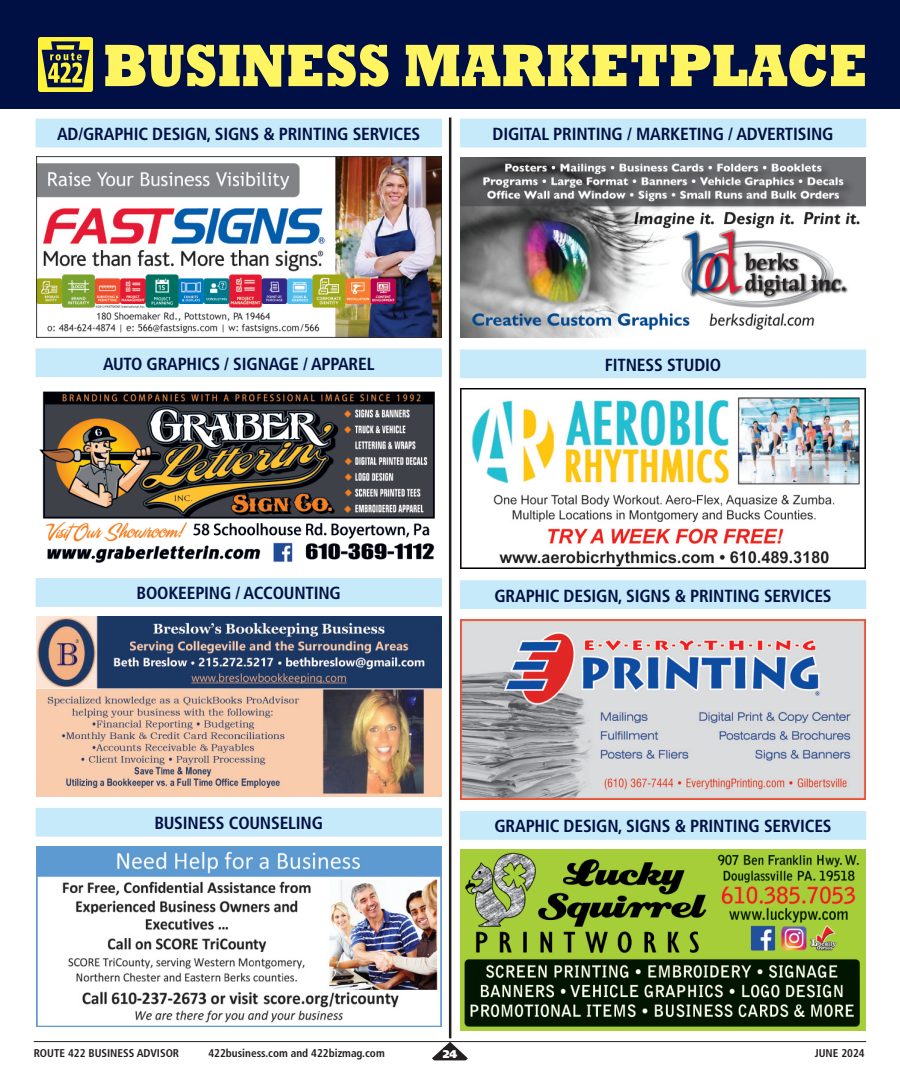
<style>
.page{position:relative;width:900px;height:1092px;background:#fff}
.page>*{position:absolute;margin:0;border:0;box-sizing:border-box;transform-origin:0 0}
.t1{font:700 condensed 17.5px "Frutiger";letter-spacing:-.01em;color:#001044}
.t2{font:700 condensed 11.25px "Frutiger";color:#231f20}
.t3{font:900 11.25px "Frutiger";color:#fff}
</style>
<div class="page">
<div style="left:36px;top:119px;width:406px;height:28px;background:#c6eafa"></div>
<div style="left:36px;top:348px;width:406px;height:29px;background:#c6eafa"></div>
<div style="left:36px;top:578px;width:406px;height:28px;background:#c6eafa"></div>
<div style="left:36px;top:807px;width:406px;height:29px;background:#c6eafa"></div>
<div style="left:460px;top:119px;width:406px;height:28px;background:#c6eafa"></div>
<div style="left:460px;top:349px;width:406px;height:29px;background:#c6eafa"></div>
<div style="left:460px;top:580px;width:406px;height:29px;background:#c6eafa"></div>
<div style="left:460px;top:811px;width:406px;height:28px;background:#c6eafa"></div>
<img style="left:36px;top:157px;width:405px;height:180px">
<img style="left:39px;top:391px;width:396px;height:172px">
<img style="left:461px;top:157px;width:405px;height:180px">
<img style="left:36px;top:616px;width:405px;height:180px">
<img style="left:36px;top:846px;width:405px;height:180px">
<img style="left:461px;top:388px;width:405px;height:180px">
<img style="left:461px;top:619px;width:405px;height:180px">
<img style="left:461px;top:849px;width:405px;height:180px">
<div style="left:0;top:0;width:900px;height:109px;background:#001044"></div>
<svg style="left:105px;top:44px;width:284px;height:43px"></svg>
<svg style="left:405px;top:44px;width:460px;height:43px"></svg>
<img style="left:39px;top:37px;width:53px;height:55px">
<hr style="left:449px;top:117px;width:2px;height:921px;background:#231f20">
<hr style="left:34px;top:1041px;width:832px;height:1px;background:#231f20">
<svg style="left:432px;top:1041px;width:36px;height:19px"></svg>
<p class="t1" style="left:57px;top:127px;width:365px">AD/GRAPHIC DESIGN, SIGNS &amp; PRINTING SERVICES</p>
<p class="t1" style="left:493px;top:127px;width:343px">DIGITAL PRINTING / MARKETING / ADVERTISING</p>
<p class="t1" style="left:103px;top:356px;width:273px">AUTO GRAPHICS / SIGNAGE / APPAREL</p>
<p class="t1" style="left:605px;top:357px;width:118px">FITNESS STUDIO</p>
<p class="t1" style="left:137px;top:586px;width:206px">BOOKEEPING / ACCOUNTING</p>
<p class="t1" style="left:154px;top:815px;width:170px">BUSINESS COUNSELING</p>
<p class="t1" style="left:494px;top:588px;width:339px">GRAPHIC DESIGN, SIGNS &amp; PRINTING SERVICES</p>
<p class="t1" style="left:494px;top:819px;width:339px">GRAPHIC DESIGN, SIGNS &amp; PRINTING SERVICES</p>
<p class="t2" style="left:34px;top:1048px;width:147px">ROUTE 422 BUSINESS ADVISOR</p>
<p class="t2" style="left:208px;top:1048px;width:178px">422business.com and 422bizmag.com</p>
<p class="t3" style="left:443px;top:1049px;width:16px">24</p>
<p class="t2" style="left:815px;top:1048px;width:52px">JUNE 2024</p>
</div>
